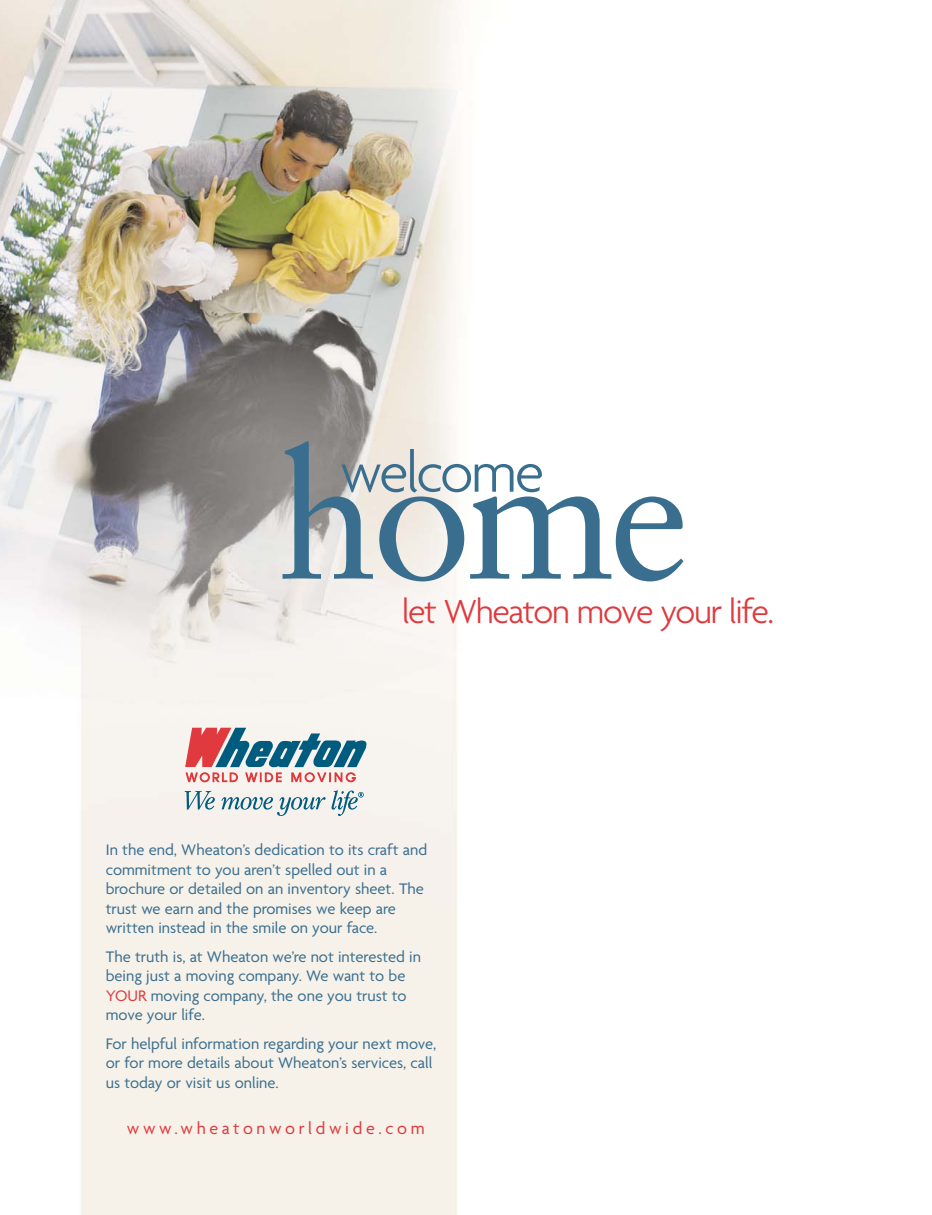
<style>
.page{position:relative;width:932px;height:1215px;background:#fff}
.page>*{position:absolute;margin:0;border:0;box-sizing:border-box;transform-origin:0 0}
.t1{font:180px "Sabon";color:#3a6e8f}
.t2{font:300 60px "Agenda";letter-spacing:-.04em;color:#3a6e8f}
.t3{font:300 36px "Agenda";letter-spacing:-.035em;color:#e0393e}
.t4{font:18px "Agenda";letter-spacing:.205em;color:#e0393e}
.t5{font:16.5px/19.5px "Agenda";color:#3a6e8f}
.s1{color:#e0393e}
</style>
<div class="page">
<img style="left:0;top:0;width:460px;height:1215px">
<svg style="left:185px;top:791px;width:30px;height:19px"></svg>
<svg style="left:221px;top:797px;width:104px;height:19px;background:#b8cbd1"></svg>
<svg style="left:185px;top:728px;width:181px;height:55px"></svg>
<svg style="left:331px;top:790px;width:33px;height:26px"></svg>
<h1 class="t1" style="left:278px;top:441px;width:413px">home</h1>
<h2 class="t2" style="left:340px;top:449px;width:206px">welcome</h2>
<h3 class="t3" style="left:402px;top:597px;width:374px">let Wheaton move your life.</h3>
<p class="t5" style="left:106px;top:842px;width:323px">In the end, Wheaton’s dedication to its craft and commitment to you aren’t spelled out in a brochure or detailed on an inventory sheet. The trust we earn and the promises we keep are written instead in the smile on your face.</p>
<p class="t5" style="left:106px;top:948px;width:317px">The truth is, at Wheaton we’re not interested in being just a moving company. We want to be <span class="s1">YOUR</span> moving company, the one you trust to move your life.</p>
<p class="t5" style="left:106px;top:1035px;width:332px">For helpful information regarding your next move, or for more details about Wheaton’s services, call us today or visit us online.</p>
<p class="t4" style="left:127px;top:1121px;width:299px">www.wheatonworldwide.com</p>
</div>
